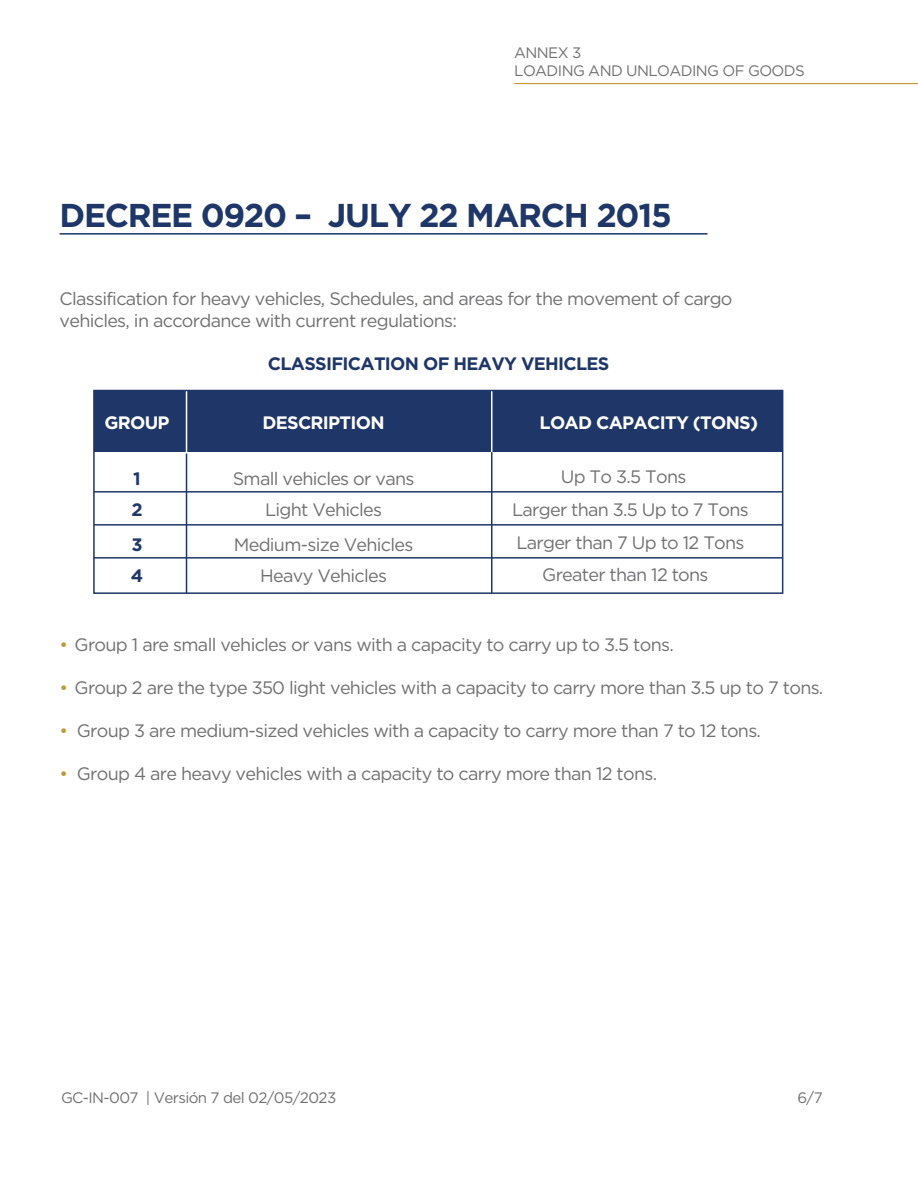
<style>
.page{position:relative;width:918px;height:1188px;background:#fff}
.page>*{position:absolute;margin:0;border:0;box-sizing:border-box;transform-origin:0 0}
.t1{font:700 33px "Gotham";letter-spacing:-.04em;color:#1e3768}
.t2{font:18px/31.5px "Gotham";letter-spacing:-.04em;color:#707072;text-align:center}
.t3{font:700 18px "Gotham";letter-spacing:-.04em;color:#fff}
.t4{font:700 18px/31.5px "Gotham";letter-spacing:-.04em;color:#1e3768}
.t5{font:15.15px/18.1px "Gotham";letter-spacing:-.04em;color:#707072}
.s1{color:#c09837}
</style>
<div class="page">
<hr style="left:60px;top:233px;width:648px;height:2px;background:#1e3768">
<div style="left:94px;top:390px;width:689px;height:62px;background:#1e3768"></div>
<hr style="left:186px;top:391px;width:1px;height:61px;background:#fff">
<hr style="left:186px;top:454px;width:1px;height:139px;background:#1e3768">
<hr style="left:491px;top:452px;width:2px;height:141px;background:#1e3768">
<hr style="left:491px;top:391px;width:2px;height:61px;background:#fff">
<div style="left:93px;top:390px;width:690px;height:204px;border:2px solid #1e3768"></div>
<hr style="left:94px;top:491px;width:689px;height:2px;background:#1e3768">
<hr style="left:94px;top:524px;width:689px;height:2px;background:#1e3768">
<hr style="left:94px;top:557px;width:689px;height:2px;background:#1e3768">
<hr style="left:514px;top:83px;width:404px;height:1px;background:#c09837">
<p class="t5" style="left:514px;top:43px;width:292px">ANNEX 3<br>LOADING AND UNLOADING OF GOODS</p>
<h1 class="t1" style="left:60px;top:197px;width:614px">DECREE 0920 – JULY 22 MARCH 2015</h1>
<p class="t2" style="left:60px;top:288px;width:675px;line-height:21.6px;text-align:left">Classification for heavy vehicles, Schedules, and areas for the movement of cargo vehicles, in accordance with current regulations:</p>
<p class="t4" style="left:268px;top:347px;width:343px">CLASSIFICATION OF HEAVY VEHICLES</p>
<p class="t3" style="left:105px;top:412px;width:67px">GROUP</p>
<p class="t4" style="left:131px;top:462px;width:13px">1<br>2</p>
<p class="t4" style="left:131px;top:528px;width:14px">3<br>4</p>
<p class="t3" style="left:262px;top:412px;width:124px">DESCRIPTION</p>
<p class="t2" style="left:233px;top:462px;width:183px">Small vehicles or vans<br>Light Vehicles</p>
<p class="t2" style="left:234px;top:528px;width:181px">Medium-size Vehicles<br>Heavy Vehicles</p>
<p class="t3" style="left:540px;top:412px;width:220px">LOAD CAPACITY (TONS)</p>
<p class="t2" style="left:561px;top:461px;width:127px">Up To 3.5 Tons</p>
<p class="t2" style="left:512px;top:494px;width:238px">Larger than 3.5 Up to 7 Tons</p>
<p class="t2" style="left:516px;top:527px;width:230px">Larger than 7 Up to 12 Tons</p>
<p class="t2" style="left:542px;top:558px;width:168px">Greater than 12 tons</p>
<p class="t2" style="left:60px;top:628px;width:616px"><span class="s1">•</span> Group 1 are small vehicles or vans with a capacity to carry up to 3.5 tons.</p>
<p class="t2" style="left:60px;top:672px;width:765px"><span class="s1">•</span> Group 2 are the type 350 light vehicles with a capacity to carry more than 3.5 up to 7 tons.</p>
<p class="t2" style="left:60px;top:715px;width:703px"><span class="s1">•</span> Group 3 are medium-sized vehicles with a capacity to carry more than 7 to 12 tons.</p>
<p class="t2" style="left:60px;top:758px;width:599px"><span class="s1">•</span> Group 4 are heavy vehicles with a capacity to carry more than 12 tons.</p>
<p class="t5" style="left:61px;top:1089px;width:277px">GC-IN-007 | Versión 7 del 02/05/2023</p>
<p class="t5" style="left:797px;top:1088px;width:27px">6/7</p>
</div>
